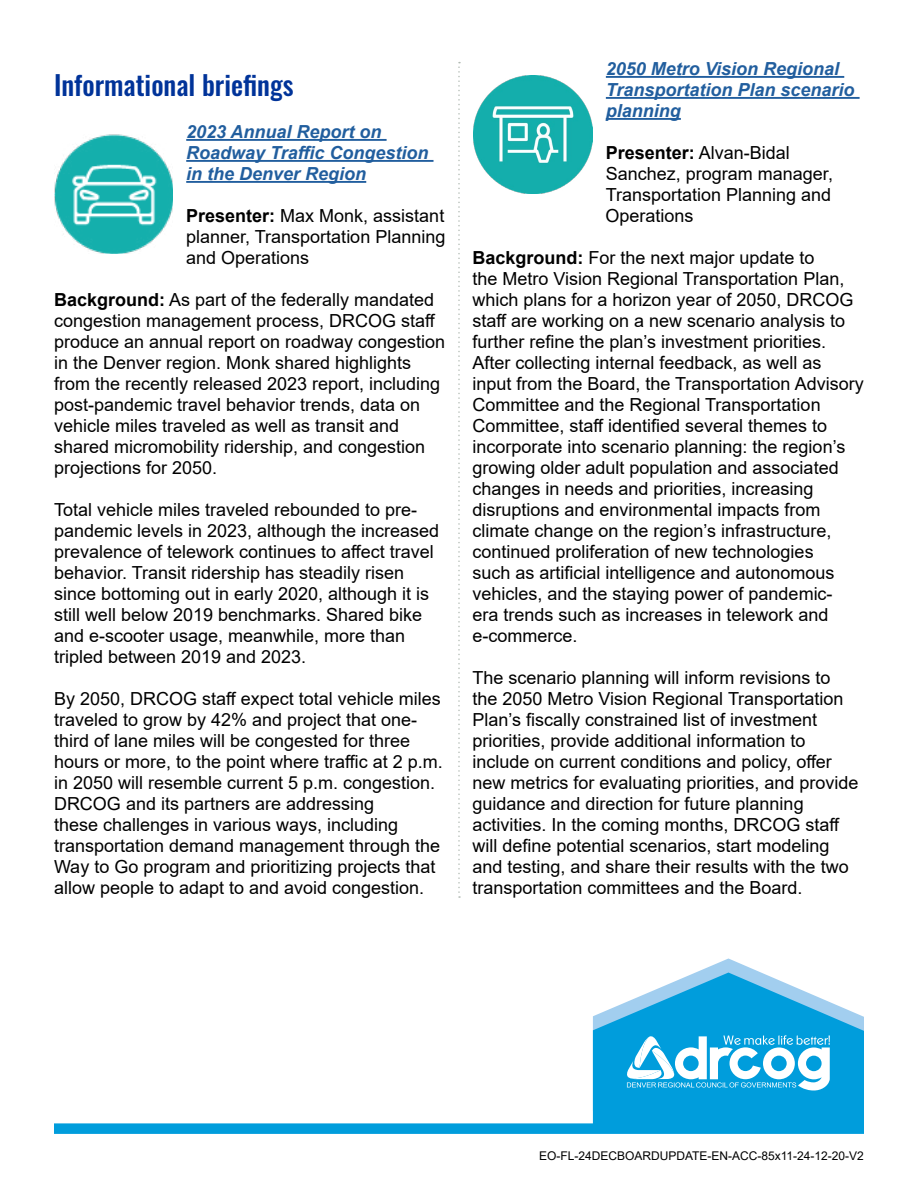
<style>
.page{position:relative;width:918px;height:1188px;background:#fff}
.page>*{position:absolute;margin:0;border:0;box-sizing:border-box;transform-origin:0 0}
.t1{font:500 27px "Oswald";color:#039}
.t2{font:18px/21px "Arial";color:#000}
.t3{font:italic 700 18px/21px "Arial";color:#215e9e}
.t4{font:12px "Arial";color:#000}
.s1{font-weight:700}
</style>
<div class="page">
<svg style="left:593px;top:958px;width:271px;height:165px"></svg>
<div style="left:54px;top:1123px;width:810px;height:11px;background:#009ddc"></div>
<hr style="left:186px;top:139px;width:201px;height:2px;background:#215e9e">
<hr style="left:186px;top:160px;width:248px;height:2px;background:#215e9e">
<hr style="left:186px;top:181px;width:180px;height:2px;background:#215e9e">
<hr style="left:606px;top:76px;width:238px;height:2px;background:#215e9e">
<hr style="left:606px;top:97px;width:254px;height:2px;background:#215e9e">
<hr style="left:606px;top:118px;width:75px;height:2px;background:#215e9e">
<svg style="left:458px;top:62px;width:2px;height:836px"></svg>
<img style="left:474px;top:75px;width:118px;height:119px">
<img style="left:54px;top:135px;width:119px;height:119px">
<h2 class="t1" style="left:54px;top:71px;width:241px">Informational briefings</h2>
<h3 class="t3" style="left:186px;top:122px;width:244px">2023 Annual Report on<br>Roadway Traffic Congestion in the Denver Region</h3>
<p class="t2" style="left:186px;top:205px;width:261px;text-align:justify"><span class="s1">Presenter:</span> Max Monk, assistant planner, Transportation Planning and Operations</p>
<p class="t2" style="left:54px;top:289px;width:393px"><span class="s1">Background:</span> As part of the federally mandated congestion management process, DRCOG staff produce an annual report on roadway congestion in the Denver region. Monk shared highlights from the recently released 2023 report, including post-pandemic travel behavior trends, data on vehicle miles traveled as well as transit and shared micromobility ridership, and congestion projections for 2050.</p>
<p class="t2" style="left:54px;top:499px;width:387px">Total vehicle miles traveled rebounded to pre&shy;pandemic levels in 2023, although the increased prevalence of telework continues to affect travel behavior. Transit ridership has steadily risen since bottoming out in early 2020, although it is still well below 2019 benchmarks. Shared bike and e-scooter usage, meanwhile, more than tripled between 2019 and 2023.</p>
<p class="t2" style="left:54px;top:688px;width:390px">By 2050, DRCOG staff expect total vehicle miles traveled to grow by 42% and project that one&shy;third of lane miles will be congested for three hours or more, to the point where traffic at 2 p.m. in 2050 will resemble current 5 p.m. congestion.<br>DRCOG and its partners are addressing<br>these challenges in various ways, including transportation demand management through the Way to Go program and prioritizing projects that allow people to adapt to and avoid congestion.</p>
<h3 class="t3" style="left:606px;top:59px;width:250px">2050 Metro Vision Regional<br>Transportation Plan scenario planning</h3>
<p class="t2" style="left:606px;top:142px;width:229px"><span class="s1">Presenter:</span> Alvan-Bidal<br>Sanchez, program manager,<br>Transportation Planning and<br>Operations</p>
<p class="t2" style="left:472px;top:247px;width:393px"><span class="s1">Background:</span> For the next major update to<br>the Metro Vision Regional Transportation Plan, which plans for a horizon year of 2050, DRCOG staff are working on a new scenario analysis to further refine the plan’s investment priorities.<br>After collecting internal feedback, as well as input from the Board, the Transportation Advisory Committee and the Regional Transportation Committee, staff identified several themes to incorporate into scenario planning: the region’s growing older adult population and associated changes in needs and priorities, increasing disruptions and environmental impacts from climate change on the region’s infrastructure, continued proliferation of new technologies<br>such as artificial intelligence and autonomous vehicles, and the staying power of pandemic-<br>era trends such as increases in telework and e-commerce.</p>
<p class="t2" style="left:472px;top:667px;width:388px">The scenario planning will inform revisions to the 2050 Metro Vision Regional Transportation Plan’s fiscally constrained list of investment priorities, provide additional information to include on current conditions and policy, offer new metrics for evaluating priorities, and provide guidance and direction for future planning activities. In the coming months, DRCOG staff will define potential scenarios, start modeling and testing, and share their results with the two transportation committees and the Board.</p>
<p class="t4" style="left:539px;top:1147px;width:326px">EO-FL-24DECBOARDUPDATE-EN-ACC-85x11-24-12-20-V2</p>
</div>
